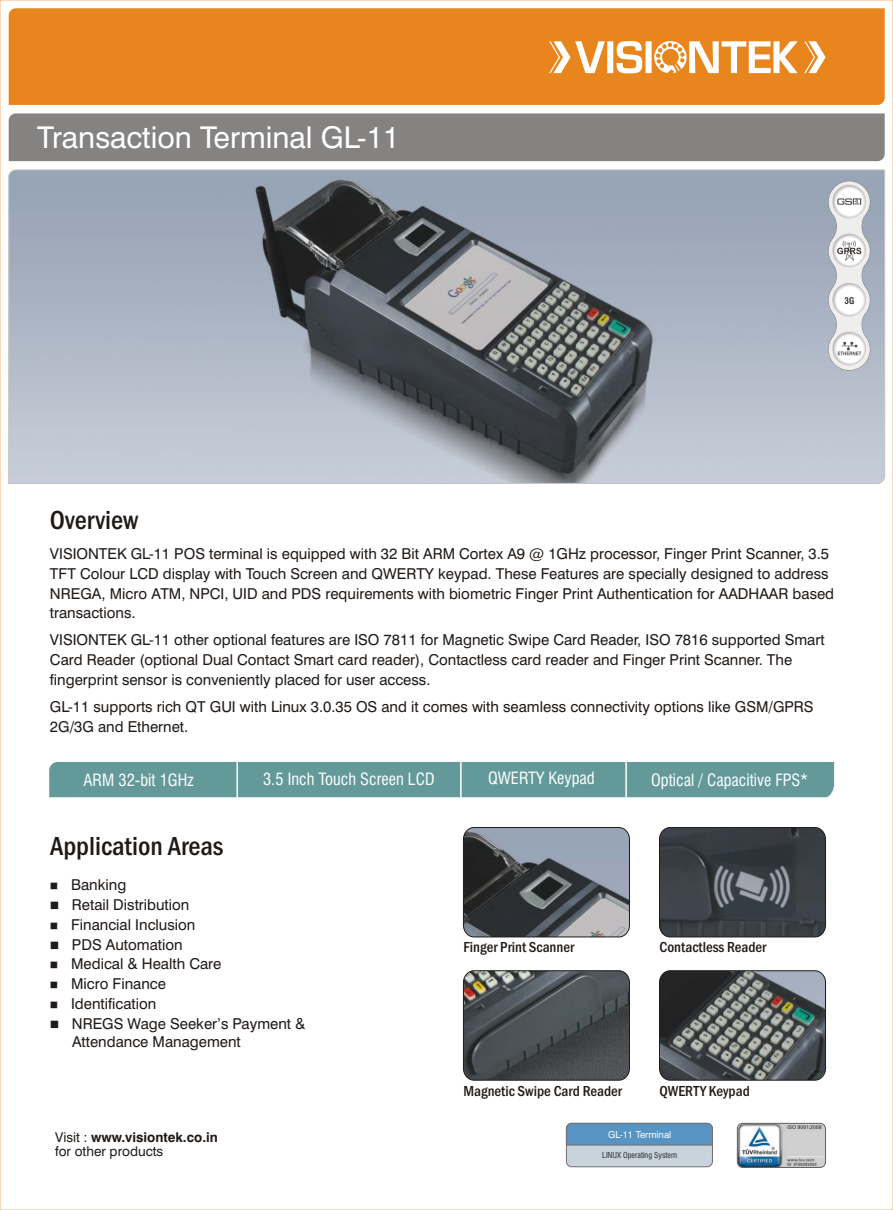
<style>
.page{position:relative;width:893px;height:1210px;background:#fff}
.page>*{position:absolute;margin:0;border:0;box-sizing:border-box;transform-origin:0 0}
.t1{font:30px "Swiss 721 BT";color:#fff}
.t2{font:500 condensed 27px "Franklin Gothic";color:#1f1a17}
.t3{font:condensed 16.5px "Swiss 721 BT";color:#fff}
.t4{font:15px/19.8px "Swiss 721 BT";color:#1f1a17}
.t5{font:500 condensed 15px "Franklin Gothic";color:#1f1a17}
.t6{font:13.5px/13.5px "Swiss 721 BT";color:#1f1a17}
.t7{font:12.75px "Wingdings";color:#1f1a17}
.t8{font:11.25px "Wingdings";color:#1f1a17}
.t9{font:9.45px "Swiss 721 BT";color:#fff}
.t10{font:700 condensed 9px "Swiss 721 BT";color:#383330}
.t11{font:condensed 7.95px "Swiss 721 BT";color:#292929}
.s1{font-weight:700}
</style>
<div class="page">
<svg style="left:8px;top:170px;width:877px;height:314px;background:#979eaa"></svg>
<div style="left:9px;top:8px;width:876px;height:97px;background:#e8851c"></div>
<svg style="left:549px;top:40px;width:277px;height:33px"></svg>
<div style="left:9px;top:113px;width:876px;height:48px;background:#858282"></div>
<div style="left:566px;top:1123px;width:147px;height:44px;background:#c7d4de;border:1px solid #737070;border-radius:5px"></div>
<svg style="left:566px;top:1122px;width:147px;height:23px;background:#5f94bf"></svg>
<div style="left:49px;top:762px;width:785px;height:35px;background:#639999"></div>
<hr style="left:236px;top:762px;width:2px;height:35px;background:#fff">
<hr style="left:460px;top:762px;width:2px;height:35px;background:#fff">
<hr style="left:625px;top:762px;width:2px;height:35px;background:#fff">
<img style="left:463px;top:827px;width:166px;height:110px;border-radius:11px">
<div style="left:463px;top:827px;width:167px;height:110px;border:1px solid #1f1a17;border-radius:11px"></div>
<img style="left:659px;top:827px;width:166px;height:110px;border-radius:11px">
<div style="left:659px;top:827px;width:167px;height:110px;border:1px solid #1f1a17;border-radius:11px"></div>
<img style="left:463px;top:970px;width:166px;height:110px;border-radius:11px">
<div style="left:463px;top:970px;width:167px;height:110px;border:1px solid #1f1a17;border-radius:11px"></div>
<img style="left:659px;top:970px;width:166px;height:110px;border-radius:11px">
<div style="left:659px;top:970px;width:167px;height:110px;border:1px solid #1f1a17;border-radius:11px"></div>
<svg style="left:828px;top:180px;width:43px;height:195px"></svg>
<img style="left:738px;top:1123px;width:87px;height:44px;border-radius:5px">
<div style="left:737px;top:1123px;width:89px;height:44px;border:1px solid #616163;border-radius:5px"></div>
<h1 class="t1" style="left:37px;top:125px;width:364px">Transaction Terminal GL-11</h1>
<p class="t10" style="left:845px;top:297px;width:11px">3G</p>
<h2 class="t2" style="left:50px;top:510px;width:90px">Overview</h2>
<p class="t4" style="left:50px;top:545px;width:786px">VISIONTEK GL-11 POS terminal is equipped with 32 Bit ARM Cortex A9 @ 1GHz processor, Finger Print Scanner, 3.5<br>TFT Colour LCD display with Touch Screen and QWERTY keypad. These Features are specially designed to address NREGA, Micro ATM, NPCI, UID and PDS requirements with biometric Finger Print Authentication for AADHAAR based transactions.</p>
<p class="t4" style="left:50px;top:631px;width:776px">VISIONTEK GL-11 other optional features are ISO 7811 for Magnetic Swipe Card Reader, ISO 7816 supported Smart<br>Card Reader (optional Dual Contact Smart card reader), Contactless card reader and Finger Print Scanner. The fingerprint sensor is conveniently placed for user access.</p>
<p class="t4" style="left:50px;top:698px;width:765px">GL-11 supports rich QT GUI with Linux 3.0.35 OS and it comes with seamless connectivity options like GSM/GPRS<br>2G/3G and Ethernet.</p>
<p class="t3" style="left:83px;top:773px;width:112px">ARM 32-bit 1GHz</p>
<p class="t3" style="left:263px;top:773px;width:173px">3.5 Inch Touch Screen LCD</p>
<p class="t3" style="left:488px;top:772px;width:108px">QWERTY Keypad</p>
<p class="t3" style="left:651px;top:773px;width:159px">Optical / Capacitive FPS*</p>
<h2 class="t2" style="left:50px;top:836px;width:175px">Application Areas</h2>
<p class="t4" style="left:50px;top:876px;width:78px">■Banking</p>
<p class="t8" style="left:50px;top:921px;width:52px">■</p>
<p class="t4" style="left:72px;top:896px;width:119px">Retail Distribution</p>
<p class="t7" style="left:50px;top:900px;width:59px">■</p>
<p class="t4" style="left:71px;top:916px;width:126px">Financial Inclusion</p>
<p class="t7" style="left:50px;top:939px;width:59px">■</p>
<p class="t4" style="left:72px;top:936px;width:112px">PDS Automation</p>
<p class="t8" style="left:50px;top:960px;width:52px">■</p>
<p class="t4" style="left:71px;top:955px;width:152px">Medical &amp; Health Care</p>
<p class="t8" style="left:50px;top:980px;width:52px">■</p>
<p class="t4" style="left:71px;top:975px;width:96px">Micro Finance</p>
<p class="t8" style="left:50px;top:1000px;width:52px">■</p>
<p class="t7" style="left:50px;top:1019px;width:59px">■</p>
<p class="t4" style="left:71px;top:995px;width:236px">Identification<br>NREGS Wage Seeker’s Payment &amp;</p>
<p class="t4" style="left:72px;top:1033px;width:170px">Attendance Management</p>
<p class="t5" style="left:463px;top:941px;width:112px">Finger Print Scanner</p>
<p class="t5" style="left:659px;top:941px;width:108px">Contactless Reader</p>
<p class="t5" style="left:463px;top:1085px;width:160px">Magnetic Swipe Card Reader</p>
<p class="t5" style="left:659px;top:1085px;width:92px">QWERTY Keypad</p>
<p class="t6" style="left:55px;top:1131px;width:164px">Visit : <span class="s1">www.visiontek.co.in </span>for other products</p>
<p class="t9" style="left:608px;top:1130px;width:65px">GL-11 Terminal</p>
<p class="t11" style="left:602px;top:1151px;width:76px">LINUX Operating System</p>
</div>
